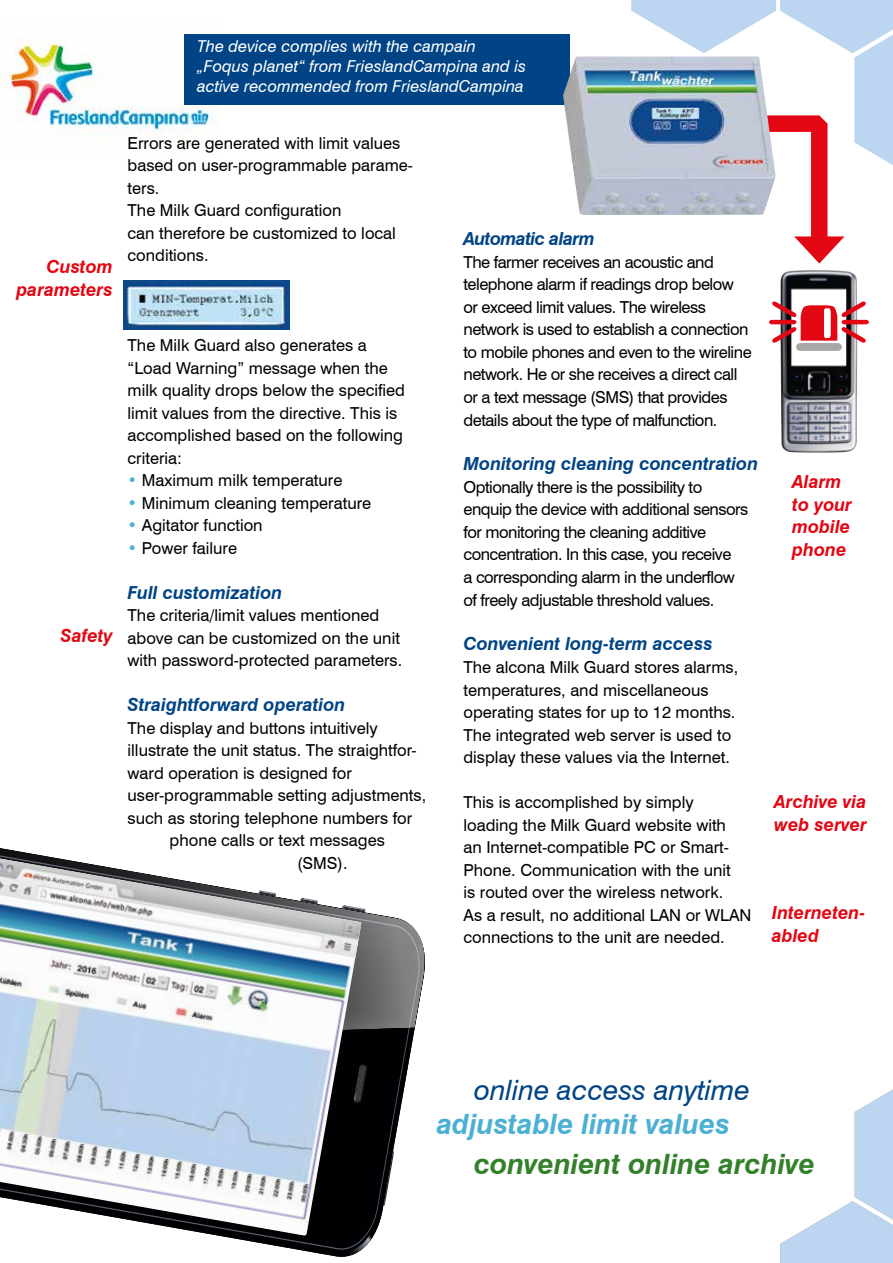
<style>
.page{position:relative;width:893px;height:1263px;background:#fff}
.page>*{position:absolute;margin:0;border:0;box-sizing:border-box;transform-origin:0 0}
.t1{font:italic 700 28.05px "Swiss 721 BT";color:#33802a}
.t2{font:italic 700 28.05px "Swiss 721 BT";color:#4bb0d3}
.t3{font:italic 28.05px "Swiss 721 BT";color:#004485}
.t4{font:italic 700 18px "Swiss 721 BT";color:#004485}
.t5{font:italic 700 18px/22.5px "Swiss 721 BT";color:#e30613}
.t6{font:italic 700 18px "Swiss 721 BT";letter-spacing:-.03em;color:#004485}
.t7{font:16.5px/22.5px "Swiss 721 BT";color:#000}
.t8{font:16.5px/22.5px "Swiss 721 BT";letter-spacing:-.03em;color:#000}
.t9{font:italic 16.35px/19.6px "Swiss 721 BT";color:#fff}
.s1{color:#4bb0d3}
</style>
<div class="page">
<img style="left:0;top:39px;width:221px;height:101px">
<img style="left:123px;top:280px;width:167px;height:49px">
<div style="left:184px;top:34px;width:385px;height:70px;background:#004485"></div>
<img style="left:780px;top:270px;width:77px;height:183px">
<svg style="left:769px;top:301px;width:100px;height:50px"></svg>
<svg style="left:221px;top:1044px;width:191px;height:213px;fill:#010104"></svg>
<svg style="left:348px;top:1233px;width:25px;height:22px"></svg>
<svg style="left:361px;top:1064px;width:7px;height:39px"></svg>
<svg style="left:0;top:848px;width:425px;height:196px"></svg>
<img style="left:0;top:958px;width:361px;height:278px">
<img style="left:0;top:858px;width:362px;height:100px">
<img style="left:563px;top:56px;width:68px;height:159px">
<svg style="left:631px;top:0;width:262px;height:264px"></svg>
<svg style="left:780px;top:1089px;width:113px;height:174px"></svg>
<p class="t9" style="left:197px;top:37px;width:331px">The device complies with the campain „Foqus planet“ from FrieslandCampina and is active recommended from FrieslandCampina</p>
<p class="t5" style="left:16px;top:256px;width:98px;text-align:right">Custom parameters</p>
<p class="t7" style="left:128px;top:132px;width:287px">Errors are generated with limit values based on user-programmable parame&shy;ters.<br>The Milk Guard configuration<br>can therefore be customized to local conditions.</p>
<p class="t5" style="left:61px;top:624px;width:54px">Safety</p>
<p class="t7" style="left:128px;top:334px;width:279px">The Milk Guard also generates a “Load Warning” message when the milk quality drops below the specified limit values from the directive. This is accomplished based on the following criteria:</p>
<p class="t7" style="left:128px;top:469px;width:216px"><span class="s1">•</span> Maximum milk temperature</p>
<p class="t7" style="left:128px;top:492px;width:245px"><span class="s1">•</span> Minimum cleaning temperature</p>
<p class="t7" style="left:128px;top:514px;width:137px"><span class="s1">•</span> Agitator function</p>
<p class="t7" style="left:128px;top:537px;width:111px"><span class="s1">•</span> Power failure</p>
<p class="t4" style="left:128px;top:582px;width:156px">Full customization</p>
<p class="t7" style="left:128px;top:604px;width:276px">The criteria/limit values mentioned above can be customized on the unit with password-protected parameters.</p>
<p class="t4" style="left:128px;top:694px;width:219px">Straightforward operation</p>
<p class="t7" style="left:128px;top:717px;width:252px">The display and buttons intuitively</p>
<p class="t7" style="left:128px;top:739px;width:291px">illustrate the unit status. The straightfor-</p>
<p class="t7" style="left:128px;top:762px;width:226px">ward operation is designed for</p>
<p class="t7" style="left:128px;top:784px;width:300px">user-programmable setting adjustments,</p>
<p class="t7" style="left:128px;top:807px;width:286px">such as storing telephone numbers for</p>
<p class="t7" style="left:170px;top:829px;width:217px">phone calls or text messages</p>
<p class="t7" style="left:297px;top:852px;width:52px">(SMS).</p>
<p class="t6" style="left:463px;top:228px;width:133px">Automatic alarm</p>
<p class="t8" style="left:463px;top:251px;width:290px">The farmer receives an acoustic and telephone alarm if readings drop below or exceed limit values. The wireless network is used to establish a connection to mobile phones and even to the wireline network. He or she receives a direct call or a text message (SMS) that provides details about the type of malfunction.</p>
<p class="t4" style="left:463px;top:453px;width:296px">Monitoring cleaning concentration</p>
<p class="t8" style="left:463px;top:476px;width:286px">Optionally there is the possibility to enquip the device with additional sensors for monitoring the cleaning additive concentration. In this case, you receive<br>a corresponding alarm in the underflow of freely adjustable threshold values.</p>
<p class="t4" style="left:463px;top:633px;width:251px">Convenient long-term access</p>
<p class="t7" style="left:463px;top:656px;width:276px">The alcona Milk Guard stores alarms, temperatures, and miscellaneous operating states for up to 12 months.<br>The integrated web server is used to display these values via the Internet.</p>
<p class="t7" style="left:463px;top:791px;width:289px">This is accomplished by simply loading the Milk Guard website with<br>an Internet-compatible PC or Smart-Phone. Communication with the unit<br>is routed over the wireless network.<br>As a result, no additional LAN or WLAN connections to the unit are needed.</p>
<p class="t5" style="left:792px;top:470px;width:61px">Alarm to your mobile phone</p>
<p class="t5" style="left:774px;top:790px;width:94px">Archive via web server</p>
<p class="t5" style="left:772px;top:901px;width:95px">Interneten&shy;abled</p>
<h1 class="t3" style="left:474px;top:1073px;width:277px">online access anytime</h1>
<h1 class="t2" style="left:437px;top:1107px;width:295px">adjustable limit values</h1>
<h1 class="t1" style="left:474px;top:1147px;width:342px">convenient online archive</h1>
</div>
